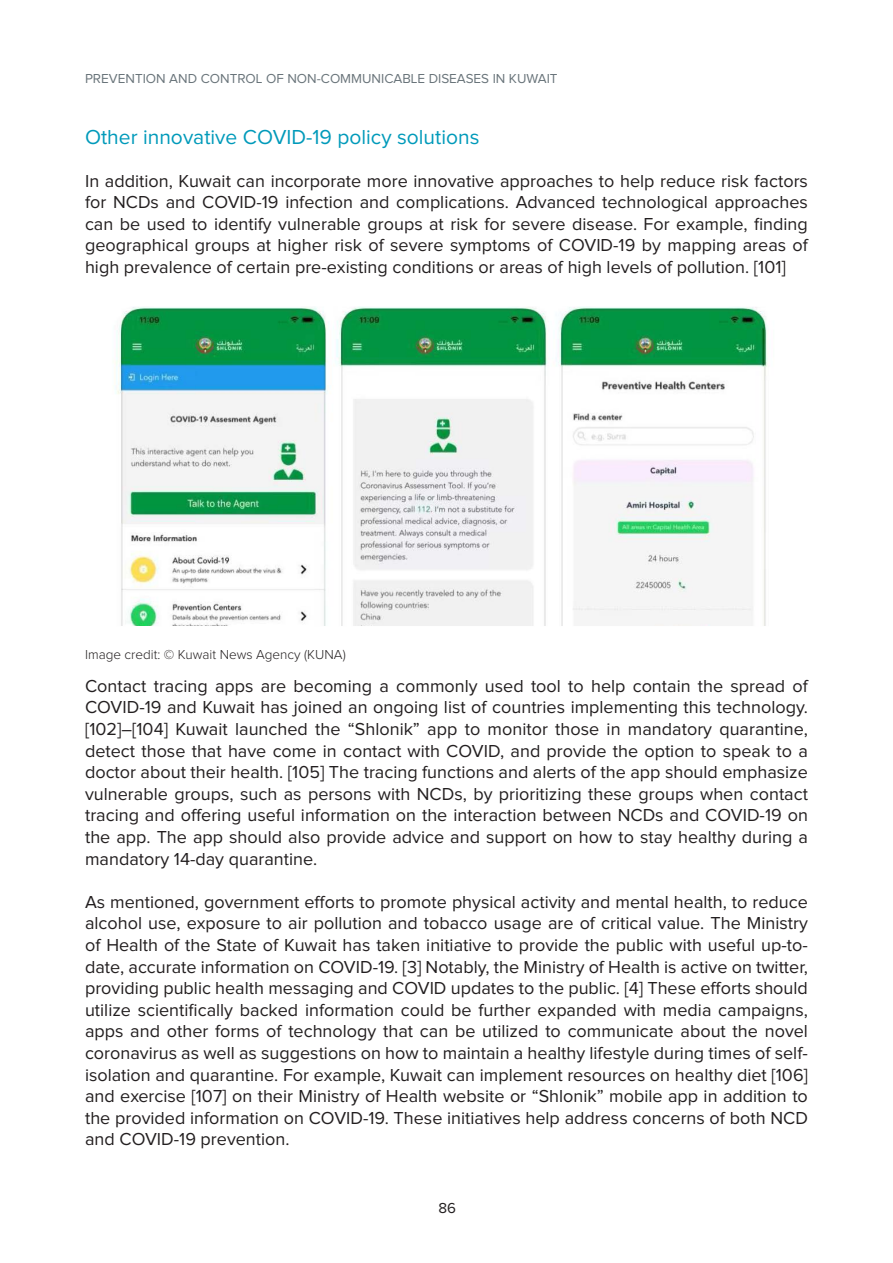
<style>
.page{position:relative;width:893px;height:1263px;background:#fff}
.page>*{position:absolute;margin:0;border:0;box-sizing:border-box;transform-origin:0 0}
.Title_-_Section_L2{font:21px "Proxima Nova";color:#009aba}
.t1{font:18px/21.6px "Proxima Nova";color:#231f20;text-align:justify}
.t2{font:15px "Proxima Nova";color:#231f20}
.t3{font:13.5px "Proxima Nova";color:#69747a}
.t4{font:300 13.5px "Proxima Nova";color:#231f20}
</style>
<div class="page">
<img style="left:115px;top:307px;width:653px;height:318px">
<p class="t3" style="left:85px;top:71px;width:474px">PREVENTION AND CONTROL OF NON-COMMUNICABLE DISEASES IN KUWAIT</p>
<p class="Title_-_Section_L2" style="left:85px;top:125px;width:396px">Other innovative COVID-19 policy solutions</p>
<p class="t1" style="left:85px;top:170px;width:725px">In addition, Kuwait can incorporate more innovative approaches to help reduce risk factors for NCDs and COVID-19 infection and complications. Advanced technological approaches can be used to identify vulnerable groups at risk for severe disease. For example, finding geographical groups at higher risk of severe symptoms of COVID-19 by mapping areas of high prevalence of certain pre-existing conditions or areas of high levels of pollution. [101]</p>
<p class="t4" style="left:85px;top:645px;width:262px">Image credit: © Kuwait News Agency (KUNA)</p>
<p class="t1" style="left:85px;top:675px;width:725px">Contact tracing apps are becoming a commonly used tool to help contain the spread of COVID-19 and Kuwait has joined an ongoing list of countries implementing this technology. [102]–[104] Kuwait launched the “Shlonik” app to monitor those in mandatory quarantine, detect those that have come in contact with COVID, and provide the option to speak to a doctor about their health. [105] The tracing functions and alerts of the app should emphasize vulnerable groups, such as persons with NCDs, by prioritizing these groups when contact tracing and offering useful information on the interaction between NCDs and COVID-19 on the app. The app should also provide advice and support on how to stay healthy during a mandatory 14-day quarantine.</p>
<p class="t1" style="left:85px;top:891px;width:724px">As mentioned, government efforts to promote physical activity and mental health, to reduce alcohol use, exposure to air pollution and tobacco usage are of critical value. The Ministry of Health of the State of Kuwait has taken initiative to provide the public with useful up-to&shy;date, accurate information on COVID-19. [3] Notably, the Ministry of Health is active on twitter, providing public health messaging and COVID updates to the public. [4] These efforts should utilize scientifically backed information could be further expanded with media campaigns, apps and other forms of technology that can be utilized to communicate about the novel coronavirus as well as suggestions on how to maintain a healthy lifestyle during times of self&shy;isolation and quarantine. For example, Kuwait can implement resources on healthy diet [106] and exercise [107] on their Ministry of Health website or “Shlonik” mobile app in addition to the provided information on COVID-19. These initiatives help address concerns of both NCD and COVID-19 prevention.</p>
<p class="t2" style="left:439px;top:1200px;width:19px">86</p>
</div>
